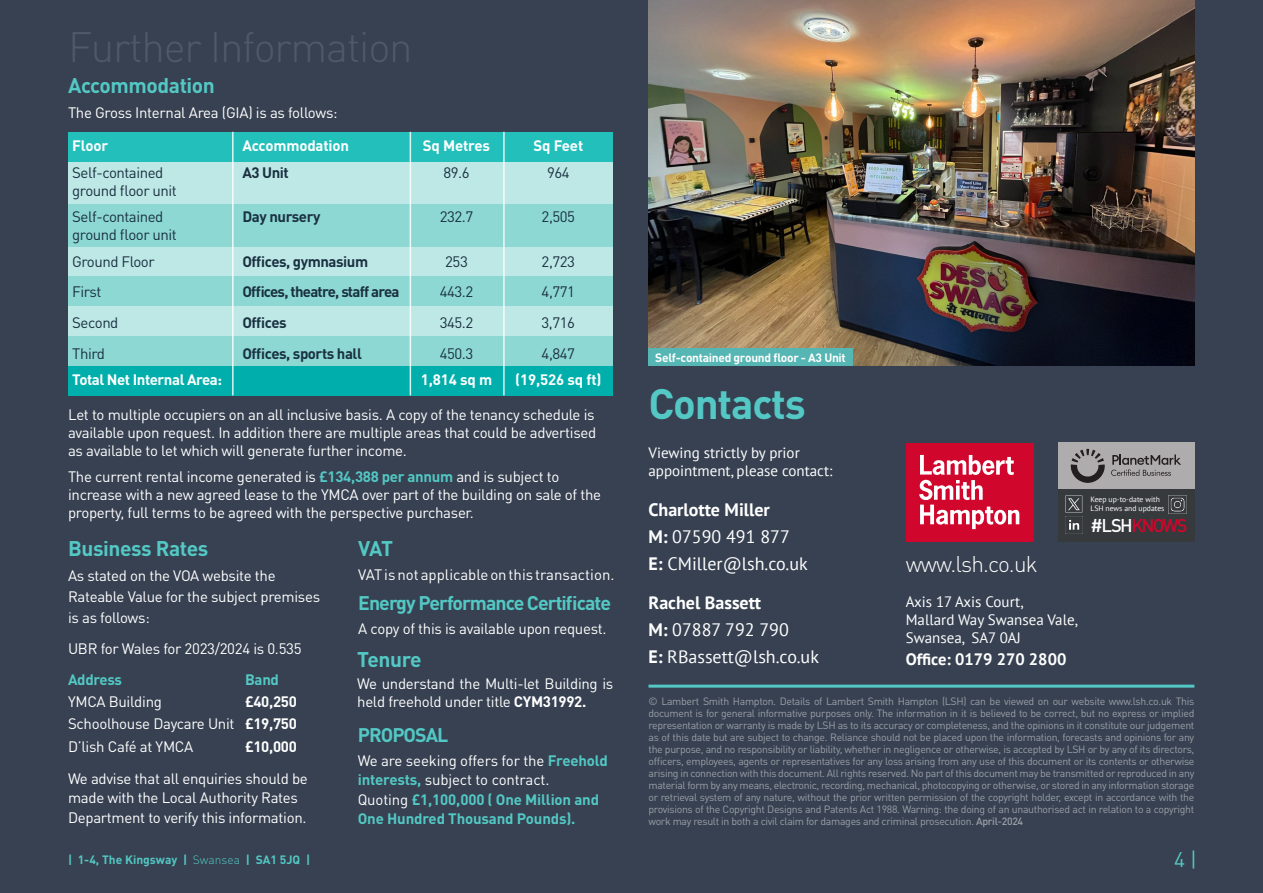
<style>
.page{position:relative;width:1263px;height:893px;background:#374151}
.page>*{position:absolute;margin:0;border:0;box-sizing:border-box;transform-origin:0 0}
.t1{font:300 42px "DIN Pro";letter-spacing:-.03em;color:#505968}
.t2{font:700 42px "DIN Pro";letter-spacing:-.03em;color:#53c8c4}
.t3{font:300 22.5px "DIN Pro";letter-spacing:-.04em;color:#fff}
.t4{font:700 21px "DIN Pro";letter-spacing:-.02em;color:#53c8c4}
.t5{font:21px "DIN Pro";color:#53c8c4}
.t6{font:700 19.5px "DIN Pro";letter-spacing:-.05em;color:#53c8c4}
.t7{font:500 18.3px "DIN Pro";letter-spacing:-.1em;color:#d0062d}
.t8{font:18px/27px "PT Sans";color:#fff}
.t9{font:700 16.5px "PT Sans";color:#fff}
.t10{font:15px/18px "DIN Pro";letter-spacing:-.02em;color:#fff}
.t11{font:15px "DIN Pro";letter-spacing:-.03em;color:#1a3142}
.t12{font:700 15px/19.5px "DIN Pro";letter-spacing:-.01em;color:#53c8c4}
.t13{font:15px/18px "PT Sans";color:#fff}
.t14{font:700 15px "DIN Pro";letter-spacing:-.01em;color:#fff}
.t15{font:700 15px "DIN Pro";letter-spacing:-.03em;color:#1a3142}
.t16{font:15px "DIN Pro";color:#fff}
.t17{font:700 15px "DIN Pro";letter-spacing:-.05em;color:#1a3142}
.t18{font:700 15px "DIN Pro";letter-spacing:-.03em;color:#fff}
.t19{font:700 12px "DIN Pro";color:#53c8c4}
.t20{font:700 12px "DIN Pro";letter-spacing:-.025em;color:#fff}
.t21{font:10.5px/12px "DIN Pro";letter-spacing:-.03em;color:#9ba0a8;text-align:justify}
.t22{font:7.65px/9.6px "PT Sans";color:#fff}
.s1{font-weight:700;color:#53c8c4}
.s2{font-weight:700}
.s3{color:#fff}
.s4{font-weight:400;color:#fff}
.s5{font-weight:500}
.s6{font-weight:300}
</style>
<div class="page">
<img style="left:648px;top:0;width:547px;height:366px">
<div style="left:906px;top:443px;width:127px;height:98px;background:#d0062d"></div>
<svg style="left:919px;top:455px;width:100px;height:74px"></svg>
<hr style="left:648px;top:685px;width:546px;height:3px;background:#53c8c4">
<div style="left:648px;top:349px;width:205px;height:17px;background:#55b6b3"></div>
<div style="left:68px;top:162px;width:544px;height:42px;background:#bee8e5"></div>
<div style="left:68px;top:204px;width:544px;height:43px;background:#8ed8d4"></div>
<div style="left:68px;top:247px;width:544px;height:29px;background:#bee8e5"></div>
<div style="left:68px;top:276px;width:544px;height:30px;background:#8ed8d4"></div>
<div style="left:68px;top:336px;width:544px;height:30px;background:#8ed8d4"></div>
<div style="left:68px;top:366px;width:544px;height:29px;background:#00afab"></div>
<div style="left:68px;top:306px;width:544px;height:30px;background:#bee8e5"></div>
<div style="left:68px;top:132px;width:544px;height:30px;background:#23c0bb"></div>
<hr style="left:232px;top:132px;width:2px;height:263px;background:#fff">
<hr style="left:410px;top:132px;width:1px;height:263px;background:#fff">
<hr style="left:503px;top:132px;width:2px;height:263px;background:#fff">
<div style="left:1059px;top:489px;width:136px;height:53px;background:#363a3c"></div>
<img style="left:1170px;top:497px;width:15px;height:15px">
<img style="left:1065px;top:516px;width:18px;height:18px">
<div style="left:1059px;top:442px;width:136px;height:47px;background:#afacad"></div>
<svg style="left:1071px;top:449px;width:34px;height:34px"></svg>
<svg style="left:1111px;top:454px;width:70px;height:22px"></svg>
<svg style="left:1065px;top:496px;width:17px;height:16px"></svg>
<p class="t1" style="left:68px;top:18px;width:346px">Further Information</p>
<p class="t4" style="left:68px;top:71px;width:148px">Accommodation</p>
<p class="t10" style="left:68px;top:103px;width:271px">The Gross Internal Area (GIA) is as follows:</p>
<p class="t14" style="left:72px;top:135px;width:37px">Floor</p>
<p class="t14" style="left:242px;top:135px;width:108px">Accommodation</p>
<p class="t14" style="left:423px;top:135px;width:69px">Sq Metres</p>
<p class="t14" style="left:533px;top:135px;width:51px">Sq Feet</p>
<p class="t11" style="left:72px;top:162px;width:93px">Self-contained</p>
<p class="t15" style="left:242px;top:162px;width:48px">A3 Unit</p>
<p class="t11" style="left:443px;top:162px;width:28px">89.6</p>
<p class="t11" style="left:547px;top:162px;width:24px">964</p>
<p class="t11" style="left:72px;top:180px;width:106px">ground floor unit</p>
<p class="t11" style="left:72px;top:206px;width:93px">Self-contained</p>
<p class="t15" style="left:242px;top:206px;width:80px">Day nursery</p>
<p class="t11" style="left:440px;top:206px;width:35px">232.7</p>
<p class="t11" style="left:542px;top:206px;width:35px">2,505</p>
<p class="t11" style="left:72px;top:224px;width:106px">ground floor unit</p>
<p class="t11" style="left:72px;top:251px;width:84px">Ground Floor</p>
<p class="t15" style="left:242px;top:251px;width:127px">Offices, gymnasium</p>
<p class="t11" style="left:445px;top:251px;width:24px">253</p>
<p class="t11" style="left:542px;top:251px;width:35px">2,723</p>
<p class="t11" style="left:72px;top:282px;width:31px">First</p>
<p class="t17" style="left:242px;top:282px;width:159px">Offices, theatre, staff area</p>
<p class="t11" style="left:440px;top:282px;width:35px">443.2</p>
<p class="t11" style="left:542px;top:282px;width:35px">4,771</p>
<p class="t11" style="left:72px;top:312px;width:48px">Second</p>
<p class="t15" style="left:242px;top:312px;width:46px">Offices</p>
<p class="t11" style="left:440px;top:312px;width:35px">345.2</p>
<p class="t11" style="left:542px;top:312px;width:35px">3,716</p>
<p class="t11" style="left:72px;top:343px;width:34px">Third</p>
<p class="t15" style="left:242px;top:343px;width:121px">Offices, sports hall</p>
<p class="t11" style="left:440px;top:343px;width:35px">450.3</p>
<p class="t11" style="left:542px;top:343px;width:35px">4,847</p>
<p class="t18" style="left:72px;top:370px;width:151px">Total Net Internal Area:</p>
<p class="t14" style="left:421px;top:370px;width:73px">1,814 sq m</p>
<p class="t14" style="left:515px;top:370px;width:88px">(19,526 sq ft)</p>
<p class="t20" style="left:655px;top:349px;width:192px">Self-contained ground floor - A3 Unit</p>
<p class="t2" style="left:648px;top:375px;width:159px">Contacts</p>
<p class="t10" style="left:68px;top:405px;width:530px;text-align:justify">Let to multiple occupiers on an all inclusive basis. A copy of the tenancy schedule is available upon request. In addition there are multiple areas that could be advertised as available to let which will generate further income.</p>
<p class="t10" style="left:68px;top:467px;width:535px">The current rental income generated is <span class="s1">£134,388 per annum</span> and is subject to increase with a new agreed lease to the YMCA over part of the building on sale of the property, full terms to be agreed with the perspective purchaser.</p>
<p class="t13" style="left:648px;top:443px;width:185px">Viewing strictly by prior appointment, please contact:</p>
<p class="t8" style="left:648px;top:495px;width:161px"><span class="s2">Charlotte Miller<br>M:</span> 07590 491 877<br><span class="s2">E:</span> CMiller@lsh.co.uk</p>
<p class="t8" style="left:648px;top:589px;width:172px"><span class="s2">Rachel Bassett<br>M:</span> 07887 792 790<br><span class="s2">E:</span> RBassett@lsh.co.uk</p>
<p class="t22" style="left:1090px;top:494px;width:76px">Keep up-to-date with<br>LSH news and updates</p>
<p class="t7" style="left:1090px;top:513px;width:99px"><span class="s3">#LSH</span> KNOWS</p>
<p class="t4" style="left:68px;top:534px;width:142px">Business Rates</p>
<p class="t10" style="left:68px;top:565px;width:254px;line-height:21px">As stated on the VOA website the<br>Rateable Value for the subject premises is as follows:</p>
<p class="t10" style="left:68px;top:639px;width:235px">UBR for Wales for 2023/2024 is 0.535</p>
<p class="t12" style="left:68px;top:669px;width:56px">Address</p>
<p class="t12" style="left:245px;top:669px;width:35px">Band</p>
<p class="t10" style="left:68px;top:692px;width:95px">YMCA Building</p>
<p class="t14" style="left:245px;top:691px;width:53px">£40,250</p>
<p class="t10" style="left:68px;top:714px;width:230px">Schoolhouse Daycare Unit <span class="s2">£19,750</span></p>
<p class="t10" style="left:68px;top:737px;width:127px">D’lish Café at YMCA</p>
<p class="t14" style="left:245px;top:736px;width:53px">£10,000</p>
<p class="t10" style="left:68px;top:768px;width:241px;line-height:19.5px">We advise that all enquiries should be made with the Local Authority Rates<br>Department to verify this information.</p>
<p class="t4" style="left:358px;top:534px;width:36px">VAT</p>
<p class="t16" style="left:358px;top:564px;width:258px">VAT is not applicable on this transaction.</p>
<p class="t6" style="left:358px;top:590px;width:254px">Energy Performance Certificate</p>
<p class="t10" style="left:358px;top:619px;width:250px">A copy of this is available upon request.</p>
<p class="t3" style="left:906px;top:549px;width:133px">www.lsh.co.uk</p>
<p class="t13" style="left:906px;top:592px;width:173px">Axis 17 Axis Court,<br>Mallard Way Swansea Vale,<br>Swansea, SA7 0AJ</p>
<p class="t4" style="left:357px;top:645px;width:66px">Tenure</p>
<p class="t9" style="left:906px;top:648px;width:162px">Office: 0179 270 2800</p>
<p class="t10" style="left:357px;top:674px;width:258px">We understand the Multi-let Building is held freehold under title <span class="s2">CYM31992.</span></p>
<p class="t6" style="left:358px;top:722px;width:92px">PROPOSAL</p>
<p class="t12" style="left:358px;top:750px;width:252px"><span class="s4">We are seeking offers for the</span> Freehold interests, <span class="s4">subject to contract.<br>Quoting</span> £1,100,000 ( One Million and One Hundred Thousand Pounds).</p>
<p class="t21" style="left:648px;top:695px;width:547px">© Lambert Smith Hampton. Details of Lambert Smith Hampton (LSH) can be viewed on our website www.lsh.co.uk This document is for general informative purposes only. The information in it is believed to be correct, but no express or implied representation or warranty is made by LSH as to its accuracy or completeness, and the opinions in it constitute our judgement as of this date but are subject to change. Reliance should not be placed upon the information, forecasts and opinions for any the purpose, and no responsibility or liability, whether in negligence or otherwise, is accepted by LSH or by any of its directors, officers, employees, agents or representatives for any loss arising from any use of this document or its contents or otherwise arising in connection with this document. All rights reserved. No part of this document may be transmitted or reproduced in any material form by any means, electronic, recording, mechanical, photocopying or otherwise, or stored in any information storage or retrieval system of any nature, without the prior written permission of the copyright holder, except in accordance with the provisions of the Copyright Designs and Patents Act 1988. Warning: the doing of an unauthorised act in relation to a copyright work may result in both a civil claim for damages and criminal prosecution. <span class="s5">April-2024</span></p>
<p class="t19" style="left:68px;top:851px;width:244px">| 1-4, The Kingsway | <span class="s6">Swansea</span> | SA1 5JQ |</p>
<p class="t5" style="left:1174px;top:845px;width:25px">4 |</p>
</div>
